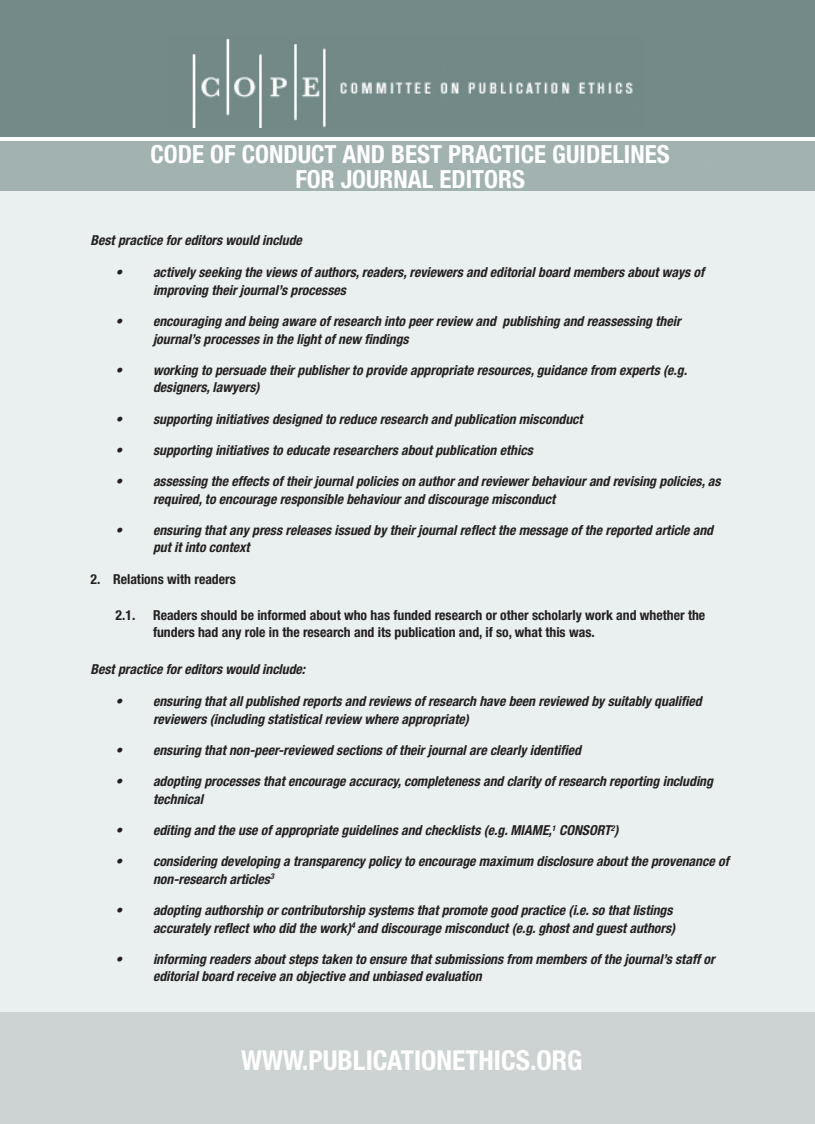
<style>
.page{position:relative;width:815px;height:1124px;background:#fff}
.page>*{position:absolute;margin:0;border:0;box-sizing:border-box;transform-origin:0 0}
.t1{font:700 condensed 27.5px "Helvetica Neue LT Std";color:#fff}
.t2{font:700 condensed 25px "Helvetica Neue LT Std";color:#fff}
.Bullets{font:italic 700 condensed 13.75px/17.5px "Helvetica Neue LT Std";color:#231f20}
.Text{font:700 condensed 13.75px/17.5px "Helvetica Neue LT Std";color:#231f20}
.Text-2{font:italic 700 condensed 13.75px "Helvetica Neue LT Std";color:#231f20}
.Numbered_list{font:700 condensed 13.75px "Helvetica Neue LT Std";color:#231f20}
</style>
<div class="page">
<div style="left:0;top:0;width:815px;height:136px;background:#738a88"></div>
<div style="left:0;top:141px;width:815px;height:50px;background:#a1b2b0"></div>
<div style="left:0;top:1011px;width:814px;height:112px;background:#cdd3d2"></div>
<div style="left:0;top:191px;width:815px;height:820px;background:#eaf0ef"></div>
<img style="left:192px;top:38px;width:441px;height:90px">
<p class="t2" style="left:151px;top:138px;width:521px">CODE OF CONDUCT AND BEST PRACTICE GUIDELINES</p>
<p class="t2" style="left:295px;top:163px;width:231px">FOR JOURNAL EDITORS</p>
<p class="Text-2" style="left:91px;top:231px;width:213px">Best practice for editors would include</p>
<p class="Bullets" style="left:153px;top:264px;width:553px;text-indent:-38px">• actively seeking the views of authors, readers, reviewers and editorial board members about ways of improving their journal’s processes</p>
<p class="Bullets" style="left:153px;top:312px;width:529px;text-indent:-38px">• encouraging and being aware of research into peer review and publishing and reassessing their journal’s processes in the light of new findings</p>
<p class="Bullets" style="left:153px;top:361px;width:535px;text-indent:-38px">• working to persuade their publisher to provide appropriate resources, guidance from experts (e.g. designers, lawyers)</p>
<p class="Bullets" style="left:116px;top:410px;width:469px">• supporting initiatives designed to reduce research and publication misconduct</p>
<p class="Bullets" style="left:116px;top:441px;width:419px">• supporting initiatives to educate researchers about publication ethics</p>
<p class="Bullets" style="left:153px;top:472px;width:569px;text-indent:-38px">• assessing the effects of their journal policies on author and reviewer behaviour and revising policies, as required, to encourage responsible behaviour and discourage misconduct</p>
<p class="Bullets" style="left:153px;top:521px;width:562px;text-indent:-38px">• ensuring that any press releases issued by their journal reflect the message of the reported article and put it into context</p>
<p class="Numbered_list" style="left:91px;top:570px;width:147px">2. Relations with readers</p>
<p class="Text" style="left:116px;top:606px;width:21px">2.1.</p>
<p class="Text" style="left:153px;top:606px;width:554px">Readers should be informed about who has funded research or other scholarly work and whether the funders had any role in the research and its publication and, if so, what this was.</p>
<p class="Text-2" style="left:91px;top:660px;width:216px">Best practice for editors would include:</p>
<p class="Bullets" style="left:153px;top:692px;width:550px;text-indent:-38px">• ensuring that all published reports and reviews of research have been reviewed by suitably qualified reviewers (including statistical review where appropriate)</p>
<p class="Bullets" style="left:116px;top:741px;width:467px">• ensuring that non-peer-reviewed sections of their journal are clearly identified</p>
<p class="Bullets" style="left:153px;top:772px;width:562px;text-indent:-38px">• adopting processes that encourage accuracy, completeness and clarity of research reporting including technical</p>
<p class="Bullets" style="left:116px;top:821px;width:505px">• editing and the use of appropriate guidelines and checklists (e.g. MIAME,<sup>1</sup> CONSORT<sup>2</sup>)</p>
<p class="Bullets" style="left:153px;top:852px;width:577px;text-indent:-38px">• considering developing a transparency policy to encourage maximum disclosure about the provenance of non-research articles<sup>3</sup></p>
<p class="Bullets" style="left:116px;top:901px;width:561px;text-align:right">• adopting authorship or contributorship systems that promote good practice (i.e. so that listings accurately reflect who did the work)<sup>4</sup> and discourage misconduct (e.g. ghost and guest authors)</p>
<p class="Bullets" style="left:153px;top:950px;width:563px;text-indent:-38px">• informing readers about steps taken to ensure that submissions from members of the journal’s staff or editorial board receive an objective and unbiased evaluation</p>
<p class="t1" style="left:241px;top:1043px;width:343px">WWW.PUBLICATIONETHICS.ORG</p>
</div>
